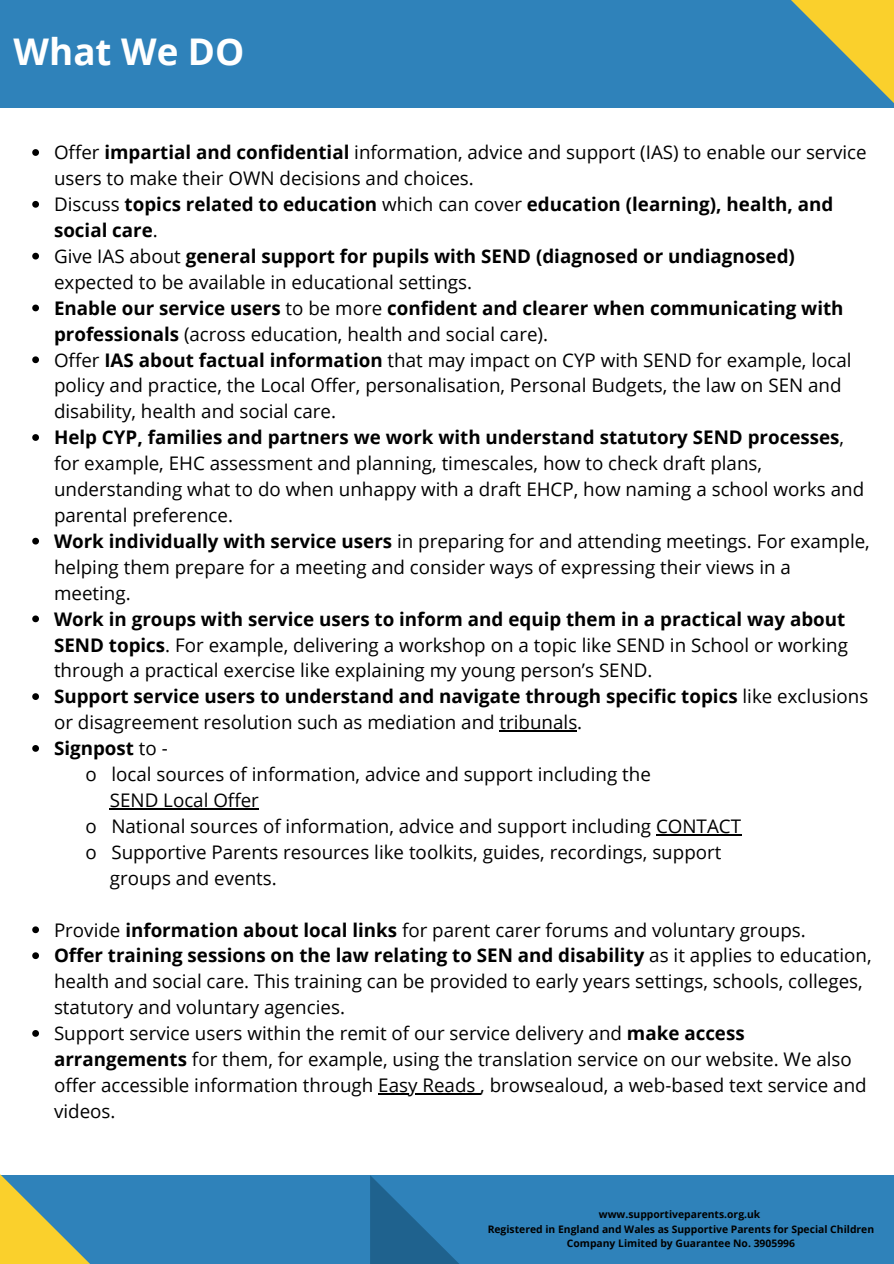
<style>
.page{position:relative;width:894px;height:1264px;background:#fff}
.page>*{position:absolute;margin:0;border:0;box-sizing:border-box;transform-origin:0 0}
.t1{font:700 36.75px "Open Sans";color:#fff}
.t2{font:18.75px/26px "Open Sans";color:#000}
.t3{font:700 18.75px/26px "Open Sans";color:#000}
.t4{font:700 10.35px/14.2px "Open Sans";color:#000;text-align:center}
.s1{font-weight:700}
.s2{font-weight:400}
</style>
<div class="page">
<div style="left:0;top:1175px;width:893px;height:88px;background:#2f82ba"></div>
<svg style="left:370px;top:1175px;width:88px;height:88px"></svg>
<div style="left:0;top:0;width:893px;height:107px;background:#2f82ba"></div>
<svg style="left:681px;top:0;width:212px;height:108px"></svg>
<svg style="left:0;top:1174px;width:89px;height:89px"></svg>
<svg style="left:32px;top:149px;width:7px;height:7px"></svg>
<svg style="left:32px;top:201px;width:7px;height:7px"></svg>
<svg style="left:32px;top:253px;width:7px;height:6px"></svg>
<svg style="left:32px;top:304px;width:7px;height:7px"></svg>
<svg style="left:32px;top:356px;width:7px;height:7px"></svg>
<svg style="left:32px;top:434px;width:7px;height:7px"></svg>
<svg style="left:32px;top:537px;width:7px;height:7px"></svg>
<svg style="left:32px;top:615px;width:7px;height:7px"></svg>
<svg style="left:32px;top:693px;width:7px;height:7px"></svg>
<hr style="left:499px;top:730px;width:78px;height:1px;background:#000">
<svg style="left:32px;top:745px;width:7px;height:6px"></svg>
<svg style="left:32px;top:926px;width:7px;height:7px"></svg>
<svg style="left:32px;top:952px;width:7px;height:7px"></svg>
<svg style="left:32px;top:1030px;width:7px;height:6px"></svg>
<hr style="left:378px;top:1093px;width:102px;height:1px;background:#000">
<hr style="left:110px;top:808px;width:149px;height:1px;background:#000">
<hr style="left:655px;top:834px;width:85px;height:1px;background:#000">
<p class="t1" style="left:14px;top:25px;width:232px">What We DO</p>
<p class="t2" style="left:54px;top:139px;width:814px">Offer <span class="s1">impartial and confidential</span> information, advice and support (IAS) to enable our service users to make their OWN decisions and choices.</p>
<p class="t3" style="left:54px;top:191px;width:780px"><span class="s2">Discuss</span> topics related to education <span class="s2">which can cover</span> education (learning), health, and social care<span class="s2">.</span></p>
<p class="t2" style="left:54px;top:243px;width:742px">Give IAS about <span class="s1">general support for pupils with SEND (diagnosed or undiagnosed) </span>expected to be available in educational settings.</p>
<p class="t3" style="left:54px;top:294px;width:790px">Enable our service users <span class="s2">to be more</span> confident and clearer when communicating with professionals <span class="s2">(across education, health and social care).</span></p>
<p class="t2" style="left:54px;top:346px;width:798px">Offer <span class="s1">IAS about factual information</span> that may impact on CYP with SEND for example, local policy and practice, the Local Offer, personalisation, Personal Budgets, the law on SEN and disability, health and social care.</p>
<p class="t2" style="left:54px;top:424px;width:811px"><span class="s1">Help CYP, families and partners we work with understand statutory SEND processes</span>, for example, EHC assessment and planning, timescales, how to check draft plans, understanding what to do when unhappy with a draft EHCP, how naming a school works and parental preference.</p>
<p class="t2" style="left:54px;top:527px;width:817px"><span class="s1">Work individually with service users</span> in preparing for and attending meetings. For example, helping them prepare for a meeting and consider ways of expressing their views in a meeting.</p>
<p class="t2" style="left:54px;top:605px;width:795px"><span class="s1">Work in groups with service users to inform and equip them in a practical way about<br>SEND topics</span>. For example, delivering a workshop on a topic like SEND in School or working through a practical exercise like explaining my young person’s SEND.</p>
<p class="t2" style="left:54px;top:683px;width:815px"><span class="s1">Support service users to understand and navigate through specific topics</span> like exclusions or disagreement resolution such as mediation and tribunals.</p>
<p class="t3" style="left:54px;top:735px;width:115px">Signpost <span class="s2">to -</span></p>
<p class="t2" style="left:85px;top:760px;width:566px">o local sources of information, advice and support including the</p>
<p class="t2" style="left:110px;top:786px;width:150px">SEND Local Offer</p>
<p class="t2" style="left:85px;top:812px;width:657px">o National sources of information, advice and support including CONTACT</p>
<p class="t2" style="left:85px;top:838px;width:637px">o Supportive Parents resources like toolkits, guides, recordings, support</p>
<p class="t2" style="left:110px;top:864px;width:168px">groups and events.</p>
<p class="t2" style="left:54px;top:916px;width:753px">Provide <span class="s1">information about local links</span> for parent carer forums and voluntary groups.</p>
<p class="t2" style="left:54px;top:942px;width:819px"><span class="s1">Offer training sessions on the law relating to SEN and disability</span> as it applies to education, health and social care. This training can be provided to early years settings, schools, colleges, statutory and voluntary agencies.</p>
<p class="t2" style="left:54px;top:1019px;width:814px">Support service users within the remit of our service delivery and <span class="s1">make access arrangements</span> for them, for example, using the translation service on our website. We also offer accessible information through Easy Reads , browsealoud, a web-based text service and videos.</p>
<p class="t4" style="left:598px;top:1207px;width:163px">www.supportiveparents.org.uk</p>
<p class="t4" style="left:487px;top:1221px;width:388px">Registered in England and Wales as Supportive Parents for Special Children<br>Company Limited by Guarantee No. 3905996</p>
</div>
